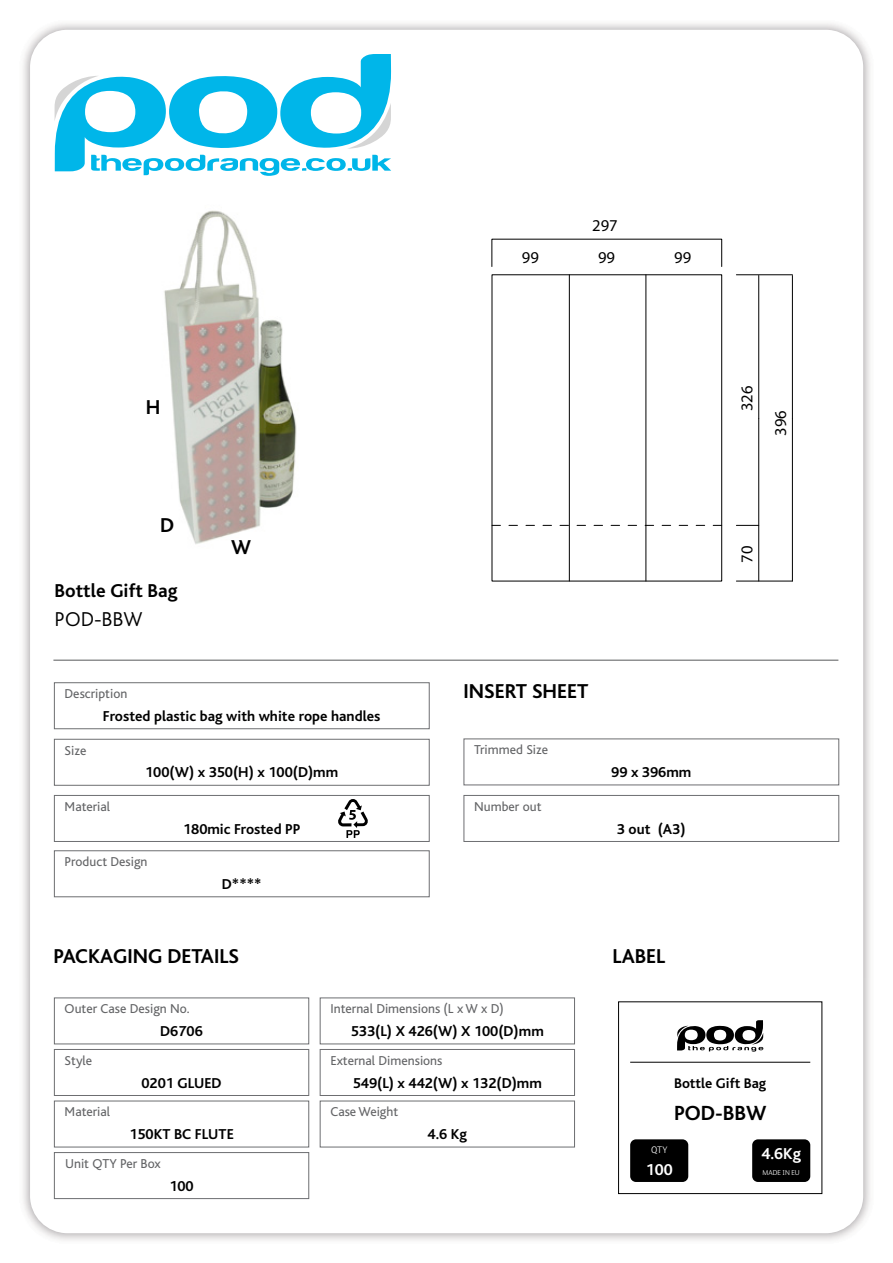
<style>
.page{position:relative;width:893px;height:1263px;background:#fff}
.page>*{position:absolute;margin:0;border:0;box-sizing:border-box;transform-origin:0 0}
.t1{font:700 21.45px "Bliss";color:#000}
.t2{font:700 21px "Bliss";color:#000}
.t3{font:300 21px "Bliss";color:#000}
.t4{font:700 19.5px "Bliss";color:#000}
.t5{font:16.65px "Myriad Pro";color:#000}
.t6{font:700 16.5px "Bliss";color:#fff}
.t7{font:700 15px "Bliss";color:#000}
.t8{font:700 14.55px "Bliss";color:#000}
.t9{font:13.5px "Bliss";color:#636466}
.t10{font:300 9.6px "Xerox Sans";color:#fff}
.t11{font:300 7.2px "Xerox Sans";color:#fff}
</style>
<div class="page">
<hr style="left:53px;top:660px;width:785px;height:1px;background:#58595b">
<div style="left:54px;top:682px;width:375px;height:47px;background:#fff;border:1px solid #6d6e71"></div>
<div style="left:54px;top:739px;width:375px;height:46px;background:#fff;border:1px solid #6d6e71"></div>
<div style="left:464px;top:795px;width:375px;height:47px;background:#fff;border:1px solid #6d6e71"></div>
<div style="left:54px;top:795px;width:375px;height:47px;background:#fff;border:1px solid #6d6e71"></div>
<div style="left:54px;top:850px;width:375px;height:47px;background:#fff;border:1px solid #6d6e71"></div>
<div style="left:54px;top:1049px;width:255px;height:47px;background:#fff;border:1px solid #6d6e71"></div>
<div style="left:320px;top:1049px;width:255px;height:47px;background:#fff;border:1px solid #6d6e71"></div>
<div style="left:54px;top:1152px;width:255px;height:47px;background:#fff;border:1px solid #6d6e71"></div>
<img style="left:164px;top:210px;width:133px;height:334px">
<svg style="left:338px;top:799px;width:30px;height:39px"></svg>
<svg style="left:677px;top:1020px;width:86px;height:31px"></svg>
<div style="left:618px;top:1001px;width:204px;height:193px;border:1px solid #000"></div>
<div style="left:752px;top:1139px;width:58px;height:43px;background:#000;border-radius:6px"></div>
<div style="left:630px;top:1139px;width:58px;height:43px;background:#000;border-radius:6px"></div>
<hr style="left:630px;top:1062px;width:180px;height:1px;background:#000">
<svg style="left:55px;top:54px;width:336px;height:122px"></svg>
<svg style="left:494px;top:525px;width:226px;height:1px"></svg>
<hr style="left:736px;top:581px;width:56px;height:1px;background:#000">
<hr style="left:736px;top:274px;width:56px;height:1px;background:#000">
<hr style="left:792px;top:419px;width:1px;height:162px;background:#000">
<hr style="left:792px;top:275px;width:1px;height:144px;background:#000">
<hr style="left:569px;top:275px;width:1px;height:306px;background:#000">
<hr style="left:645px;top:275px;width:1px;height:306px;background:#000">
<svg style="left:736px;top:525px;width:22px;height:1px"></svg>
<hr style="left:758px;top:419px;width:1px;height:162px;background:#000">
<hr style="left:758px;top:275px;width:1px;height:144px;background:#000">
<p class="t5" style="left:592px;top:216px;width:27px">297</p>
<h2 class="t2" style="left:146px;top:396px;width:16px">H</h2>
<h2 class="t2" style="left:160px;top:514px;width:16px">D</h2>
<h3 class="t4" style="left:55px;top:581px;width:125px">Bottle Gift Bag</h3>
<h2 class="t3" style="left:55px;top:608px;width:89px">POD-BBW</h2>
<p class="t9" style="left:65px;top:686px;width:64px">Description</p>
<h2 class="t2" style="left:231px;top:536px;width:21px">W</h2>
<p class="t7" style="left:103px;top:708px;width:279px">Frosted plastic bag with white rope handles</p>
<p class="t5" style="left:522px;top:247px;width:19px">99</p>
<p class="t5" style="left:598px;top:247px;width:19px">99</p>
<p class="t5" style="left:674px;top:247px;width:19px">99</p>
<h2 class="t2" style="left:464px;top:680px;width:126px">INSERT SHEET</h2>
<p class="t9" style="left:65px;top:743px;width:23px">Size</p>
<p class="t9" style="left:474px;top:743px;width:75px">Trimmed Size</p>
<p class="t7" style="left:145px;top:765px;width:195px">100(W) x 350(H) x 100(D)mm</p>
<p class="t7" style="left:611px;top:764px;width:82px">99 x 396mm</p>
<p class="t9" style="left:65px;top:799px;width:47px">Material</p>
<p class="t9" style="left:474px;top:799px;width:69px">Number out</p>
<p class="t9" style="left:65px;top:854px;width:84px">Product Design</p>
<p class="t7" style="left:183px;top:821px;width:119px">180mic Frosted PP</p>
<p class="t7" style="left:617px;top:821px;width:70px">3 out (A3)</p>
<p class="t7" style="left:222px;top:876px;width:41px">D****</p>
<h2 class="t2" style="left:53px;top:945px;width:187px">PACKAGING DETAILS</h2>
<h2 class="t2" style="left:613px;top:945px;width:54px">LABEL</h2>
<p class="t9" style="left:65px;top:1002px;width:126px">Outer Case Design No.</p>
<p class="t9" style="left:330px;top:1002px;width:175px">Internal Dimensions (L x W x D)</p>
<p class="t7" style="left:160px;top:1023px;width:44px">D6706</p>
<p class="t7" style="left:351px;top:1023px;width:195px">533(L) X 426(W) X 100(D)mm</p>
<p class="t5" style="left:737px;top:411px;width:27px;rotate:-90deg">326</p>
<p class="t5" style="left:770px;top:436px;width:27px;rotate:-90deg">396</p>
<p class="t5" style="left:737px;top:563px;width:19px;rotate:-90deg">70</p>
<p class="t9" style="left:65px;top:1053px;width:29px">Style</p>
<p class="t9" style="left:330px;top:1053px;width:114px">External Dimensions</p>
<p class="t9" style="left:65px;top:1105px;width:47px">Material</p>
<p class="t7" style="left:141px;top:1075px;width:82px">0201 GLUED</p>
<p class="t7" style="left:353px;top:1075px;width:191px">549(L) x 442(W) x 132(D)mm</p>
<p class="t7" style="left:129px;top:1126px;width:106px">150KT BC FLUTE</p>
<p class="t9" style="left:330px;top:1105px;width:69px">Case Weight</p>
<p class="t7" style="left:428px;top:1126px;width:41px">4.6 Kg</p>
<p class="t9" style="left:65px;top:1156px;width:97px">Unit QTY Per Box</p>
<p class="t7" style="left:169px;top:1178px;width:26px">100</p>
<p class="t8" style="left:674px;top:1076px;width:94px">Bottle Gift Bag</p>
<h1 class="t1" style="left:674px;top:1101px;width:94px">POD-BBW</h1>
<p class="t6" style="left:761px;top:1144px;width:41px">4.6Kg</p>
<p class="t10" style="left:651px;top:1143px;width:18px">QTY</p>
<p class="t6" style="left:646px;top:1161px;width:28px">100</p>
<p class="t11" style="left:763px;top:1168px;width:39px">MADE IN EU</p>
</div>
